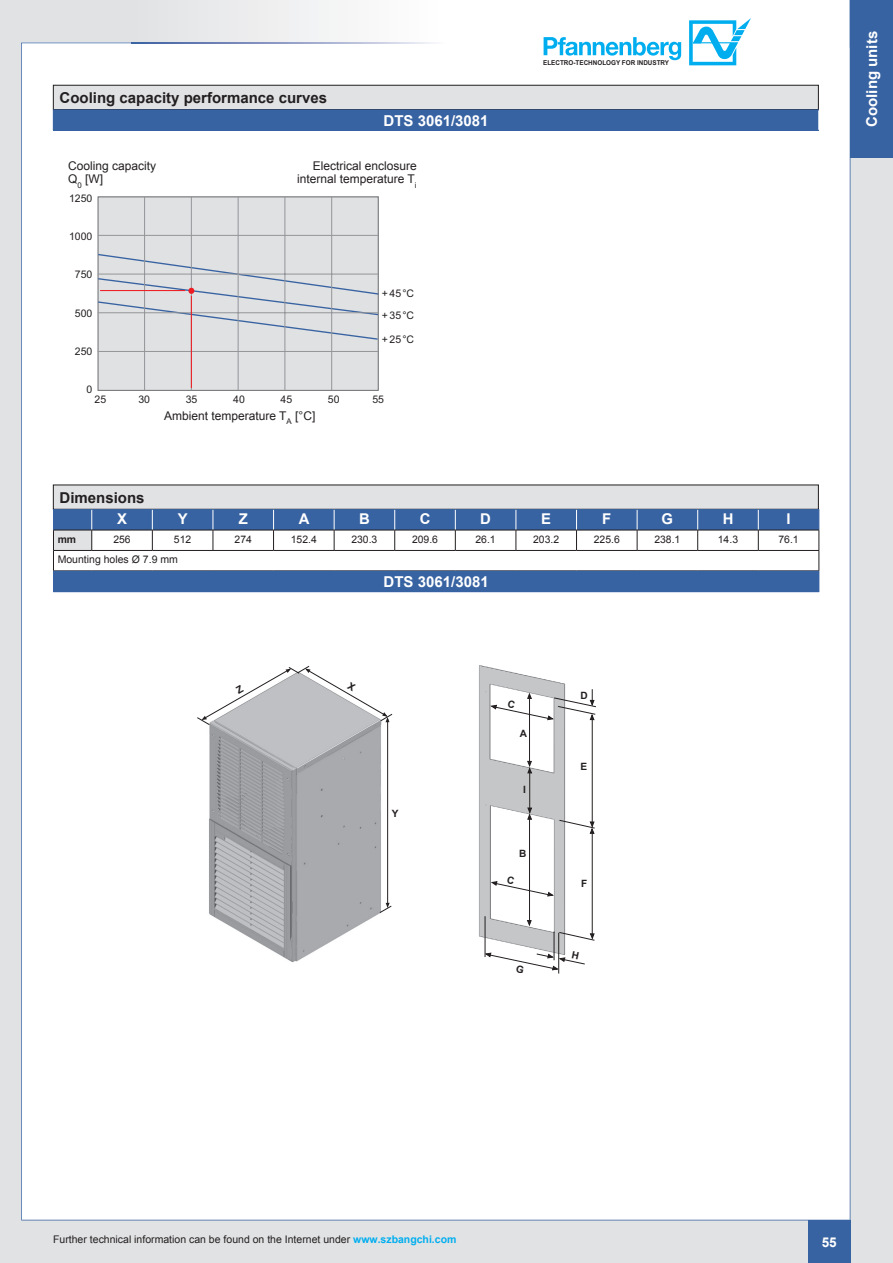
<style>
.page{position:relative;width:893px;height:1263px;background:#e1e2e4}
.page>*{position:absolute;margin:0;border:0;box-sizing:border-box;transform-origin:0 0}
.t1{font:700 15px "Arial";color:#231f20}
.t2{font:700 15px "Arial";color:#fff}
.t3{font:700 14.85px "Arial";color:#fff}
.t4{font:700 13.5px "Arial";color:#fff}
.t5{font:12.75px/13.5px "Arial";color:#231f20}
.t6{font:12px/13.5px "Arial";color:#231f20}
.t7{font:10.5px/21.8px "Arial";color:#231f20}
.t8{font:10.35px "Arial";color:#231f20}
.t9{font:700 10.35px "Arial";color:#231f20}
.t10{font:700 10.05px "Arial";color:#231f20}
.t11{font:700 6.75px "Arial";color:#231f20;scale:.95 1}
.s1{font-weight:700;color:#00aeef}
</style>
<div class="page">
<div style="left:21px;top:43px;width:829px;height:1177px;background:#fff"></div>
<div style="left:850px;top:0;width:43px;height:158px;background:#3863a2"></div>
<div style="left:446px;top:0;width:404px;height:47px;background:#fff"></div>
<div style="left:132px;top:0;width:314px;height:43px;background:linear-gradient(to right,#e1e2e4,#fff)"></div>
<hr style="left:132px;top:43px;width:314px;height:4px;background:#fff">
<svg style="left:132px;top:43px;width:301px;height:1px"></svg>
<div style="left:808px;top:1220px;width:42px;height:43px;background:#3863a2"></div>
<svg style="left:689px;top:18px;width:62px;height:47px"></svg>
<svg style="left:544px;top:37px;width:137px;height:23px"></svg>
<div style="left:53px;top:85px;width:765px;height:25px;background:#e1e2e4"></div>
<div style="left:53px;top:85px;width:766px;height:25px;border:1px solid #231f20"></div>
<div style="left:53px;top:110px;width:766px;height:20px;background:#3863a2"></div>
<svg style="left:818px;top:111px;width:1px;height:19px"></svg>
<hr style="left:53px;top:130px;width:766px;height:1px;background:#3863a2">
<svg style="left:65px;top:191px;width:357px;height:215px"></svg>
<hr style="left:98px;top:235px;width:280px;height:1px;background:#939598">
<hr style="left:331px;top:197px;width:1px;height:193px;background:#939598">
<hr style="left:191px;top:197px;width:1px;height:193px;background:#939598">
<hr style="left:285px;top:197px;width:1px;height:193px;background:#939598">
<hr style="left:238px;top:197px;width:1px;height:193px;background:#939598">
<hr style="left:144px;top:197px;width:1px;height:193px;background:#939598">
<hr style="left:98px;top:351px;width:280px;height:1px;background:#939598">
<svg style="left:97px;top:253px;width:283px;height:88px"></svg>
<hr style="left:100px;top:290px;width:85px;height:1px;background:#ee1d23">
<hr style="left:191px;top:296px;width:1px;height:92px;background:#ee1d23">
<div style="left:53px;top:485px;width:765px;height:24px;background:#e1e2e4"></div>
<div style="left:167px;top:618px;width:344px;height:417px;background:#fff"></div>
<div style="left:425px;top:631px;width:190px;height:366px;background:#fff"></div>
<hr style="left:53px;top:509px;width:39px;height:1px;background:#3863a2">
<hr style="left:92px;top:509px;width:60px;height:1px;background:#3863a2">
<hr style="left:152px;top:509px;width:61px;height:1px;background:#3863a2">
<hr style="left:213px;top:509px;width:61px;height:1px;background:#3863a2">
<hr style="left:274px;top:509px;width:60px;height:1px;background:#3863a2">
<hr style="left:334px;top:509px;width:61px;height:1px;background:#3863a2">
<hr style="left:395px;top:509px;width:60px;height:1px;background:#3863a2">
<hr style="left:455px;top:509px;width:61px;height:1px;background:#3863a2">
<hr style="left:516px;top:509px;width:60px;height:1px;background:#3863a2">
<hr style="left:576px;top:509px;width:61px;height:1px;background:#3863a2">
<hr style="left:637px;top:509px;width:61px;height:1px;background:#3863a2">
<hr style="left:698px;top:509px;width:60px;height:1px;background:#3863a2">
<hr style="left:758px;top:509px;width:61px;height:1px;background:#3863a2">
<hr style="left:53px;top:591px;width:766px;height:1px;background:#3863a2">
<svg style="left:53px;top:510px;width:767px;height:81px;background:#95aac9"></svg>
<div style="left:123px;top:406px;width:234px;height:17px;background:#fff"></div>
<div style="left:64px;top:156px;width:124px;height:32px;background:#fff"></div>
<div style="left:293px;top:156px;width:132px;height:32px;background:#fff"></div>
<svg style="left:197px;top:666px;width:196px;height:247px;background:#bdbec0"></svg>
<svg style="left:484px;top:689px;width:112px;height:284px;background:#e6e7e7"></svg>
<h1 class="t1" style="left:60px;top:88px;width:269px">Cooling capacity performance curves</h1>
<h1 class="t2" style="left:383px;top:110px;width:107px">DTS 3061/3081</h1>
<p class="t6" style="left:68px;top:159px;width:90px">Cooling capacity<br>Q<sub>0</sub> [W]</p>
<p class="t6" style="left:297px;top:159px;width:121px;text-align:right">Electrical enclosure internal temperature T<sub>i</sub></p>
<p class="t5" style="left:69px;top:161px;width:71px">Kühlleistung<br>Q<sub>0</sub> [W]</p>
<p class="t5" style="left:304px;top:161px;width:108px;text-align:right">Schaltschrank-<br>Innentemperatur T<sub>i</sub></p>
<p class="t7" style="left:69px;top:187px;width:25px">1250</p>
<p class="t7" style="left:69px;top:226px;width:25px">1000</p>
<p class="t7" style="left:75px;top:264px;width:19px">750</p>
<p class="t7" style="left:75px;top:302px;width:19px">500</p>
<p class="t7" style="left:75px;top:340px;width:19px">250</p>
<p class="t7" style="left:87px;top:379px;width:7px">0</p>
<p class="t7" style="left:382px;top:282px;width:34px">+45°C +35°C</p>
<p class="t7" style="left:382px;top:328px;width:34px">+25°C</p>
<p class="t7" style="left:95px;top:388px;width:13px">25</p>
<p class="t7" style="left:138px;top:388px;width:13px">30</p>
<p class="t7" style="left:186px;top:388px;width:13px">35</p>
<p class="t7" style="left:233px;top:388px;width:13px">40</p>
<p class="t7" style="left:281px;top:388px;width:13px">45</p>
<p class="t7" style="left:328px;top:388px;width:13px">50</p>
<p class="t7" style="left:372px;top:388px;width:13px">55</p>
<p class="t5" style="left:153px;top:407px;width:174px">Umgebungstemperatur T<sub>U</sub> [°C]</p>
<p class="t6" style="left:164px;top:409px;width:153px">Ambient temperature T<sub>A</sub> [°C]</p>
<h1 class="t1" style="left:60px;top:487px;width:87px">Dimensions</h1>
<p class="t11" style="left:543px;top:59px;width:134px">ELECTRO-TECHNOLOGY FOR INDUSTRY</p>
<h2 class="t3" style="left:117px;top:509px;width:11px">X</h2>
<h2 class="t3" style="left:178px;top:509px;width:11px">Y</h2>
<h2 class="t3" style="left:239px;top:509px;width:11px">Z</h2>
<h2 class="t3" style="left:299px;top:509px;width:12px">A</h2>
<h2 class="t3" style="left:359px;top:509px;width:12px">B</h2>
<h2 class="t3" style="left:420px;top:509px;width:12px">C</h2>
<h2 class="t3" style="left:480px;top:509px;width:12px">D</h2>
<h2 class="t3" style="left:541px;top:509px;width:11px">E</h2>
<h2 class="t3" style="left:602px;top:509px;width:11px">F</h2>
<h2 class="t3" style="left:662px;top:509px;width:13px">G</h2>
<h2 class="t3" style="left:723px;top:509px;width:12px">H</h2>
<h2 class="t3" style="left:786px;top:509px;width:6px">I</h2>
<p class="t9" style="left:58px;top:532px;width:20px">mm</p>
<p class="t8" style="left:113px;top:533px;width:19px">256</p>
<p class="t8" style="left:174px;top:533px;width:19px">512</p>
<p class="t8" style="left:235px;top:533px;width:19px">274</p>
<p class="t8" style="left:291px;top:533px;width:28px">152.4</p>
<p class="t8" style="left:351px;top:533px;width:28px">230.3</p>
<p class="t8" style="left:412px;top:533px;width:28px">209.6</p>
<p class="t8" style="left:475px;top:533px;width:22px">26.1</p>
<p class="t8" style="left:533px;top:533px;width:28px">203.2</p>
<p class="t8" style="left:594px;top:533px;width:28px">225.6</p>
<p class="t8" style="left:654px;top:533px;width:28px">238.1</p>
<p class="t8" style="left:718px;top:533px;width:22px">14.3</p>
<p class="t8" style="left:778px;top:533px;width:22px">76.1</p>
<p class="t7" style="left:58px;top:549px;width:122px">Mounting holes Ø 7.9 mm</p>
<h1 class="t2" style="left:384px;top:572px;width:107px">DTS 3061/3081</h1>
<p class="t10" style="left:392px;top:807px;width:8px">Y</p>
<p class="t10" style="left:520px;top:728px;width:9px">A</p>
<p class="t10" style="left:523px;top:784px;width:4px">I</p>
<p class="t10" style="left:519px;top:848px;width:9px">B</p>
<p class="t10" style="left:581px;top:689px;width:9px">D</p>
<p class="t10" style="left:581px;top:761px;width:8px">E</p>
<p class="t10" style="left:581px;top:877px;width:8px">F</p>
<h1 class="t2" style="left:862px;top:127px;width:97px;rotate:-90deg">Cooling units</h1>
<p class="t7" style="left:53px;top:1228px;width:405px">Further technical information can be found on the Internet under <span class="s1">w</span><span class="s1">ww.szbangchi.com</span></p>
<p class="t4" style="left:822px;top:1233px;width:17px">55</p>
</div>
